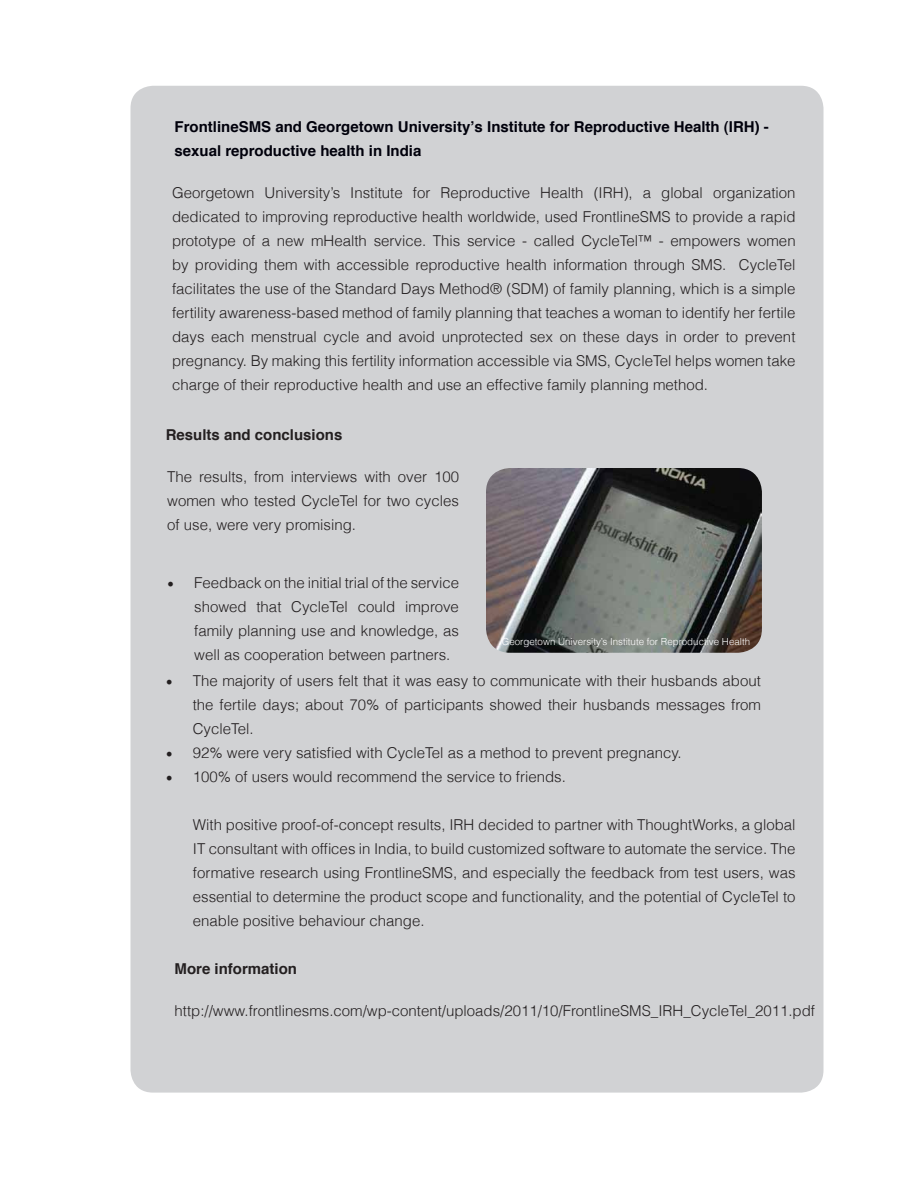
<style>
.page{position:relative;width:918px;height:1188px;background:#fff}
.page>*{position:absolute;margin:0;border:0;box-sizing:border-box;transform-origin:0 0}
.t1{font:300 15px/24px "Helvetica";color:#231f20;text-align:justify}
.t2{font:700 15px "Helvetica";color:#00000b}
.t3{font:700 15px "Helvetica";color:#231f20}
.t4{font:300 9.75px "Helvetica";color:#fff}
.s1{font-family:"Minion Pro";font-weight:400;font-size:18px}
</style>
<div class="page">
<div style="left:130px;top:86px;width:694px;height:1007px;background:#d1d2d4;border-radius:22px"></div>
<img style="left:486px;top:468px;width:276px;height:185px">
<p class="t2" style="left:175px;top:114px;width:596px">FrontlineSMS and Georgetown University’s Institute for Reproductive Health (IRH) -</p>
<p class="t2" style="left:175px;top:138px;width:248px">sexual reproductive health in India</p>
<p class="t1" style="left:172px;top:181px;width:625px">Georgetown University’s Institute for Reproductive Health (IRH), a global organization dedicated to improving reproductive health worldwide, used FrontlineSMS to provide a rapid prototype of a new mHealth service. This service - called CycleTel™ - empowers women by providing them with accessible reproductive health information through SMS. CycleTel facilitates the use of the Standard Days Method® (SDM) of family planning, which is a simple fertility awareness-based method of family planning that teaches a woman to identify her fertile days each menstrual cycle and avoid unprotected sex on these days in order to prevent pregnancy. By making this fertility information accessible via SMS, CycleTel helps women take charge of their reproductive health and use an effective family planning method.</p>
<p class="t3" style="left:166px;top:422px;width:178px">Results and conclusions</p>
<p class="t1" style="left:167px;top:465px;width:293px">The results, from interviews with over 100 women who tested CycleTel for two cycles of use, were very promising.</p>
<p class="t1" style="left:194px;top:570px;width:266px;text-indent:-27px"><span class="s1">•</span> Feedback on the initial trial of the service showed that CycleTel could improve family planning use and knowledge, as well as cooperation between partners.</p>
<p class="t4" style="left:502px;top:636px;width:250px">Georgetown University’s Institute for Reproductive Health</p>
<p class="t1" style="left:193px;top:669px;width:570px;text-indent:-27px"><span class="s1">•</span> The majority of users felt that it was easy to communicate with their husbands about the fertile days; about 70% of participants showed their husbands messages from CycleTel.</p>
<p class="t1" style="left:166px;top:741px;width:518px"><span class="s1">•</span> 92% were very satisfied with CycleTel as a method to prevent pregnancy.</p>
<p class="t1" style="left:166px;top:765px;width:402px"><span class="s1">•</span> 100% of users would recommend the service to friends.</p>
<p class="t1" style="left:193px;top:812px;width:604px">With positive proof-of-concept results, IRH decided to partner with ThoughtWorks, a global IT consultant with offices in India, to build customized software to automate the service. The formative research using FrontlineSMS, and especially the feedback from test users, was essential to determine the product scope and functionality, and the potential of CycleTel to enable positive behaviour change.</p>
<p class="t3" style="left:175px;top:957px;width:124px">More information</p>
<p class="t1" style="left:175px;top:998px;width:642px">http://www.frontlinesms.com/wp-content/uploads/2011/10/FrontlineSMS_IRH_CycleTel_2011.pdf</p>
</div>
